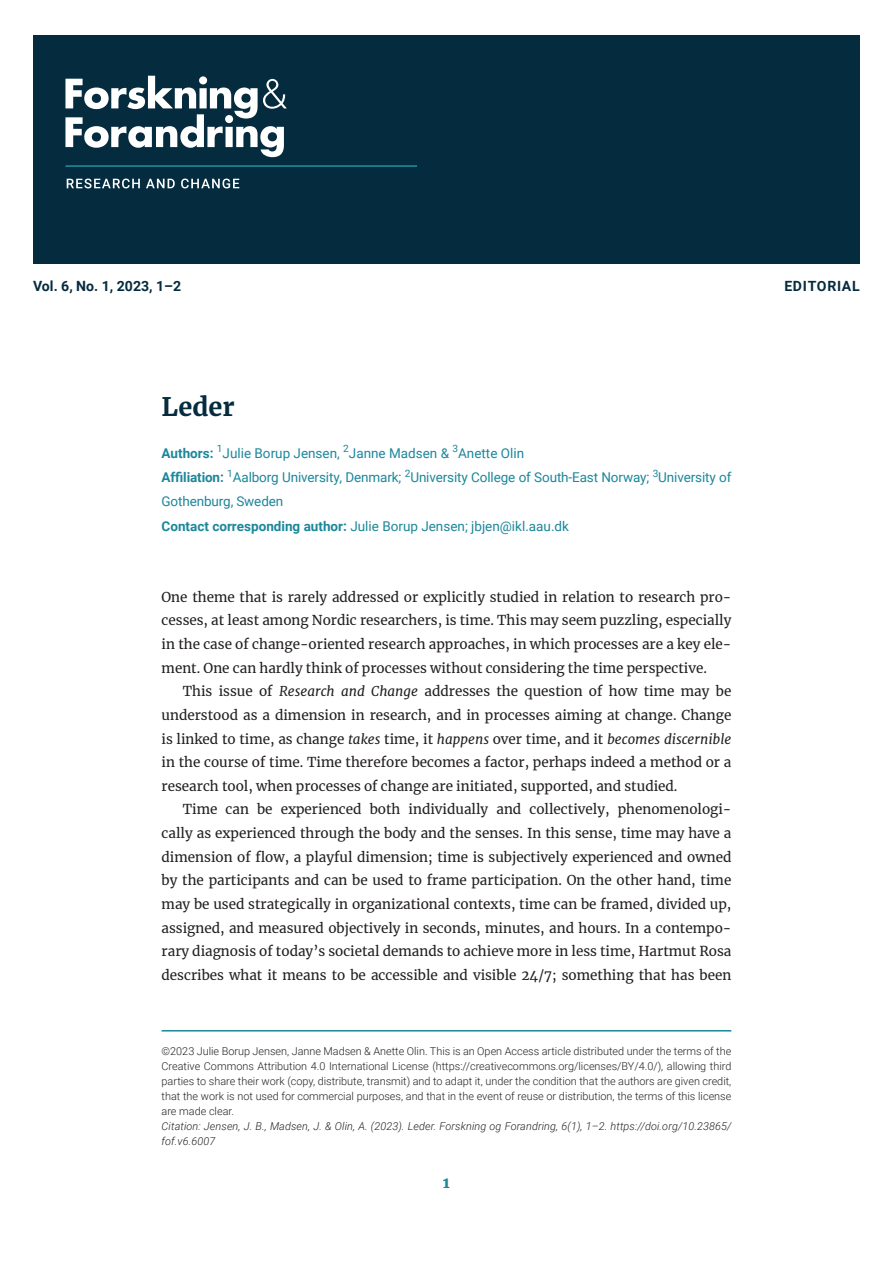
<style>
.page{position:relative;width:893px;height:1263px;background:#fff}
.page>*{position:absolute;margin:0;border:0;box-sizing:border-box;transform-origin:0 0}
.t1{font:700 25.5px "Merriweather";color:#052b3f}
.t2{font:900 15px "Merriweather";color:#1c879a}
.t3{font:700 14.1px "Roboto";color:#052b3f}
.t4{font:700 14.1px "Roboto";letter-spacing:.045em;color:#052b3f}
.t5{font:13.5px/23.7px "Merriweather";color:#231f20;text-align:justify}
.t6{font:13.5px/24.5px "Roboto";letter-spacing:-.01em;color:#1c879a}
.t7{font:300 10.8px/15px "Roboto";color:#231f20;text-align:justify}
.t8{font:italic 300 10.8px/15px "Roboto";letter-spacing:.01em;color:#231f20}
.s1{font-weight:700}
.s2{font-style:italic}
</style>
<div class="page">
<hr style="left:162px;top:1030px;width:569px;height:1px;background:#1c879a">
<div style="left:33px;top:35px;width:827px;height:229px;background:#052b3f"></div>
<svg style="left:65px;top:76px;width:222px;height:81px"></svg>
<hr style="left:65px;top:165px;width:352px;height:2px;background:#1c879a">
<svg style="left:67px;top:179px;width:172px;height:9px"></svg>
<p class="t3" style="left:33px;top:276px;width:150px">Vol. 6, No. 1, 2023, 1–2</p>
<p class="t4" style="left:784px;top:276px;width:77px">EDITORIAL</p>
<h1 class="t1" style="left:162px;top:391px;width:75px">Leder</h1>
<p class="t6" style="left:162px;top:440px;width:571px"><span class="s1">Authors:</span> <sup>1</sup>Julie Borup Jensen, <sup>2</sup>Janne Madsen &amp; <sup>3</sup>Anette Olin<br><span class="s1">Affiliation:</span> <sup>1</sup>Aalborg University, Denmark; <sup>2</sup>University College of South-East Norway; <sup>3</sup>University of Gothenburg, Sweden<br><span class="s1">Contact corresponding author:</span> Julie Borup Jensen; jbjen@ikl.aau.dk</p>
<p class="t5" style="left:162px;top:585px;width:571px">One theme that is rarely addressed or explicitly studied in relation to research pro&shy;cesses, at least among Nordic researchers, is time. This may seem puzzling, especially in the case of change-oriented research approaches, in which processes are a key ele&shy;ment. One can hardly think of processes without considering the time perspective.</p>
<p class="t5" style="left:162px;top:679px;width:571px;text-indent:21px">This issue of <span class="s2">Research and Change</span> addresses the question of how time may be understood as a dimension in research, and in processes aiming at change. Change is linked to time, as change <span class="s2">takes</span> time, it <span class="s2">happens</span> over time, and it <span class="s2">becomes discernible </span>in the course of time. Time therefore becomes a factor, perhaps indeed a method or a research tool, when processes of change are initiated, supported, and studied.</p>
<p class="t5" style="left:162px;top:797px;width:571px;text-indent:21px">Time can be experienced both individually and collectively, phenomenologi&shy;cally as experienced through the body and the senses. In this sense, time may have a dimension of flow, a playful dimension; time is subjectively experienced and owned by the participants and can be used to frame participation. On the other hand, time may be used strategically in organizational contexts, time can be framed, divided up, assigned, and measured objectively in seconds, minutes, and hours. In a contempo&shy;rary diagnosis of today’s societal demands to achieve more in less time, Hartmut Rosa describes what it means to be accessible and visible 24/7; something that has been</p>
<p class="t7" style="left:162px;top:1043px;width:571px">©2023 Julie Borup Jensen, Janne Madsen &amp; Anette Olin. This is an Open Access article distributed under the terms of the Creative Commons Attribution 4.0 International License (https://creativecommons.org/licenses/BY/4.0/), allowing third parties to share their work (copy, distribute, transmit) and to adapt it, under the condition that the authors are given credit, that the work is not used for commercial purposes, and that in the event of reuse or distribution, the terms of this license are made clear.</p>
<p class="t8" style="left:162px;top:1118px;width:571px">Citation: Jensen, J. B., Madsen, J. &amp; Olin, A. (2023). Leder. Forskning og Forandring, 6(1), 1–2. https://doi.org/10.23865/ fof.v6.6007</p>
<p class="t2" style="left:443px;top:1172px;width:9px">1</p>
</div>
